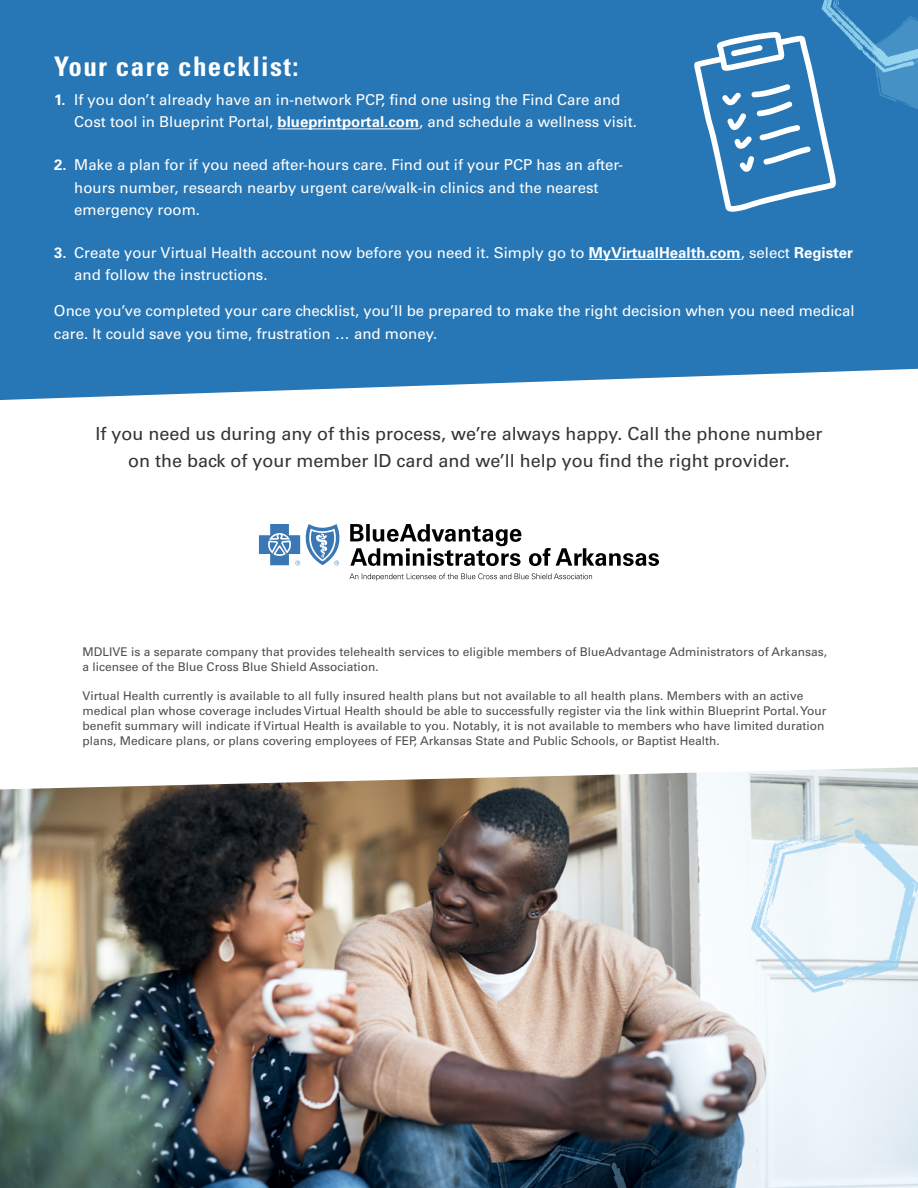
<style>
.page{position:relative;width:918px;height:1188px;background:#fff}
.page>*{position:absolute;margin:0;border:0;box-sizing:border-box;transform-origin:0 0}
.Heading_3{font:700 condensed 27px "Univers LT Std";letter-spacing:.05em;color:#fff}
.Heading_3-2{font:18px/27px "Univers LT Std";color:#343433;text-align:center}
.t1{font:15px/22.5px "Univers LT Std";color:#fff}
.Note_text{font:12px/15px "Univers LT Std";color:#504d4c}
.s1{font-weight:700}
</style>
<div class="page">
<div style="left:0;top:0;width:918px;height:400px;background:#2776b5"></div>
<hr style="left:278px;top:129px;width:141px;height:1px;background:#fff">
<hr style="left:589px;top:259px;width:152px;height:1px;background:#fff">
<svg style="left:694px;top:0;width:224px;height:212px;background:#4288bf"></svg>
<svg style="left:259px;top:524px;width:400px;height:42px"></svg>
<svg style="left:350px;top:573px;width:242px;height:8px"></svg>
<img style="left:0;top:767px;width:918px;height:421px">
<svg style="left:751px;top:818px;width:167px;height:208px"></svg>
<svg style="left:517px;top:1145px;width:119px;height:43px;background:#132739"></svg>
<p class="Heading_3" style="left:54px;top:49px;width:246px">Your care checklist:</p>
<p class="t1" style="left:74px;top:88px;width:564px;text-indent:-20px"><span class="s1">1.</span> If you don’t already have an in-network PCP, find one using the Find Care and<br>Cost tool in Blueprint Portal, <span class="s1">blueprintportal.com</span>, and schedule a wellness visit.</p>
<p class="t1" style="left:74px;top:154px;width:550px;text-indent:-20px"><span class="s1">2.</span> Make a plan for if you need after-hours care. Find out if your PCP has an after&shy;hours number, research nearby urgent care/walk-in clinics and the nearest emergency room.</p>
<p class="t1" style="left:74px;top:241px;width:780px;text-indent:-20px"><span class="s1">3.</span> Create your Virtual Health account now before you need it. Simply go to <span class="s1">MyVirtualHealth.com</span>, select <span class="s1">Register </span>and follow the instructions.</p>
<p class="t1" style="left:54px;top:300px;width:802px">Once you’ve completed your care checklist, you’ll be prepared to make the right decision when you need medical care. It could save you time, frustration … and money.</p>
<p class="Heading_3-2" style="left:96px;top:420px;width:728px">If you need us during any of this process, we’re always happy. Call the phone number on the back of your member ID card and we’ll help you find the right provider.</p>
<p class="Note_text" style="left:83px;top:644px;width:746px">MDLIVE is a separate company that provides telehealth services to eligible members of BlueAdvantage Administrators of Arkansas, a licensee of the Blue Cross Blue Shield Association.</p>
<p class="Note_text" style="left:83px;top:688px;width:745px">Virtual Health currently is available to all fully insured health plans but not available to all health plans. Members with an active medical plan whose coverage includes Virtual Health should be able to successfully register via the link within Blueprint Portal. Your benefit summary will indicate if Virtual Health is available to you. Notably, it is not available to members who have limited duration plans, Medicare plans, or plans covering employees of FEP, Arkansas State and Public Schools, or Baptist Health.</p>
</div>
